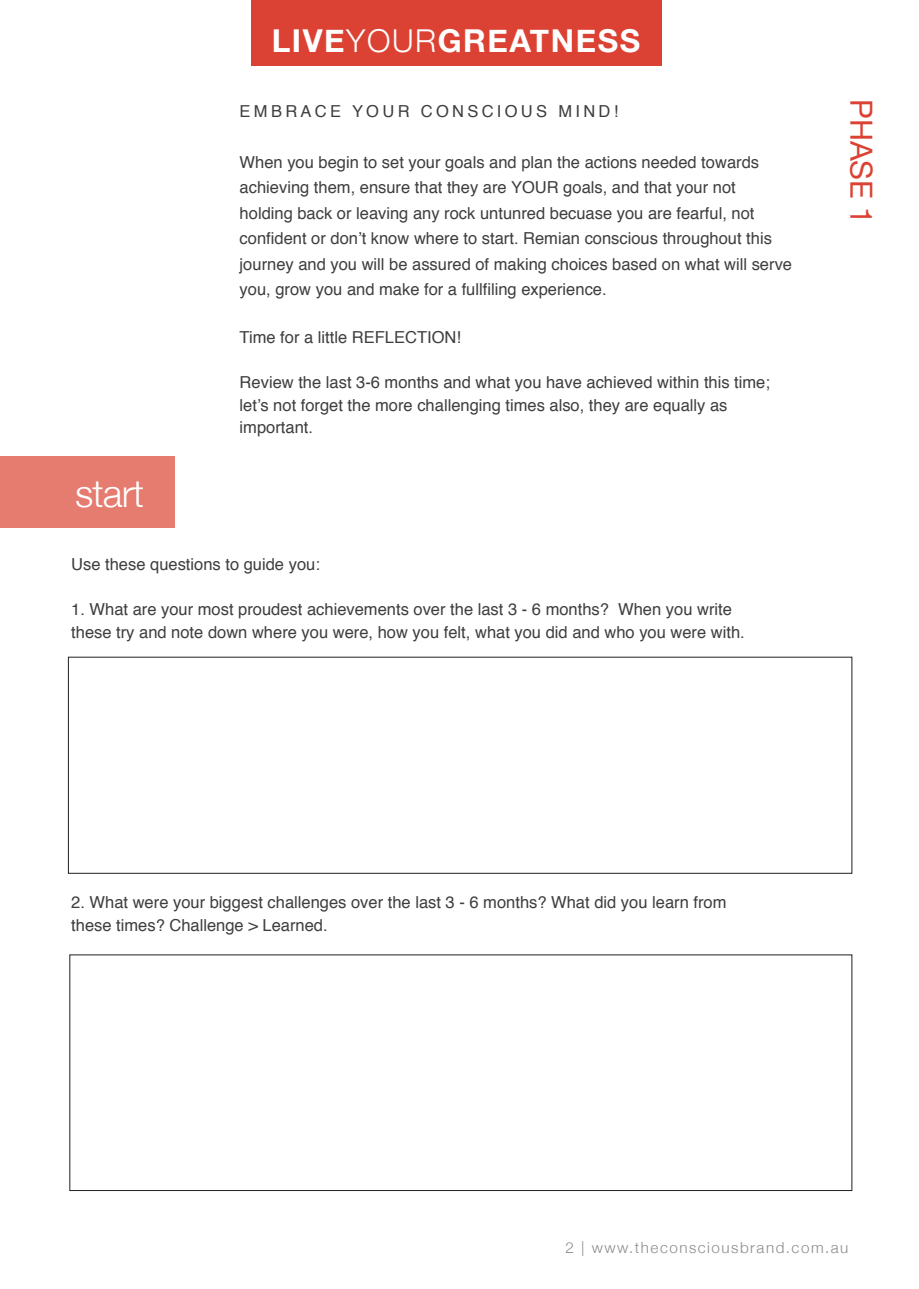
<style>
.page{position:relative;width:919px;height:1289px;background:#fff}
.page>*{position:absolute;margin:0;border:0;box-sizing:border-box;transform-origin:0 0}
.t1{font:300 37.95px "Helvetica Neue";letter-spacing:-.025em;color:#fff}
.t2{font:700 31.5px "Helvetica Neue";letter-spacing:.05em;color:#fff}
.t3{font:30.45px "Helvetica Neue";color:#dc4233}
.t4{font:16.5px/25.5px "Helvetica";color:#3e3e3f}
.t5{font:16.5px "Helvetica";letter-spacing:.2em;color:#3e3e3f}
.t6{font:300 15.15px "Helvetica Neue";letter-spacing:.1em;color:#3e3e3f}
.s1{font-weight:300}
</style>
<div class="page">
<div style="left:251px;top:0;width:410px;height:66px;background:#dc4233"></div>
<div style="left:0;top:456px;width:175px;height:71px;background:#e67b70"></div>
<h2 class="t2" style="left:272px;top:16px;width:370px">LIVE<span class="s1">YOUR</span>GREATNESS</h2>
<h1 class="t1" style="left:75px;top:463px;width:70px">start</h1>
<p class="t5" style="left:240px;top:98px;width:380px">EMBRACE YOUR CONSCIOUS MIND!</p>
<p class="t4" style="left:240px;top:150px;width:554px">When you begin to set your goals and plan the actions needed towards achieving them, ensure that they are YOUR goals, and that your not holding back or leaving any rock untunred becuase you are fearful, not confident or don’t know where to start. Remian conscious throughout this journey and you will be assured of making choices based on what will serve you, grow you and make for a fullfiling experience.</p>
<p class="t4" style="left:240px;top:325px;width:223px">Time for a little REFLECTION!</p>
<p class="t4" style="left:240px;top:372px;width:532px;line-height:22.5px">Review the last 3-6 months and what you have achieved within this time; let’s not forget the more challenging times also, they are equally as important.</p>
<p class="t4" style="left:71px;top:552px;width:250px">Use these questions to guide you:</p>
<p class="t4" style="left:71px;top:599px;width:675px;line-height:22.5px">1. What are your most proudest achievements over the last 3 - 6 months? When you write these try and note down where you were, how you felt, what you did and who you were with.</p>
<h3 class="t3" style="left:883px;top:99px;width:127px;rotate:90deg">PHASE 1</h3>
<p class="t4" style="left:71px;top:891px;width:656px;line-height:22.5px">2. What were your biggest challenges over the last 3 - 6 months? What did you learn from these times? Challenge &gt; Learned.</p>
<p class="t6" style="left:565px;top:1234px;width:284px">2 | www.theconsciousbrand.com.au</p>
</div>
